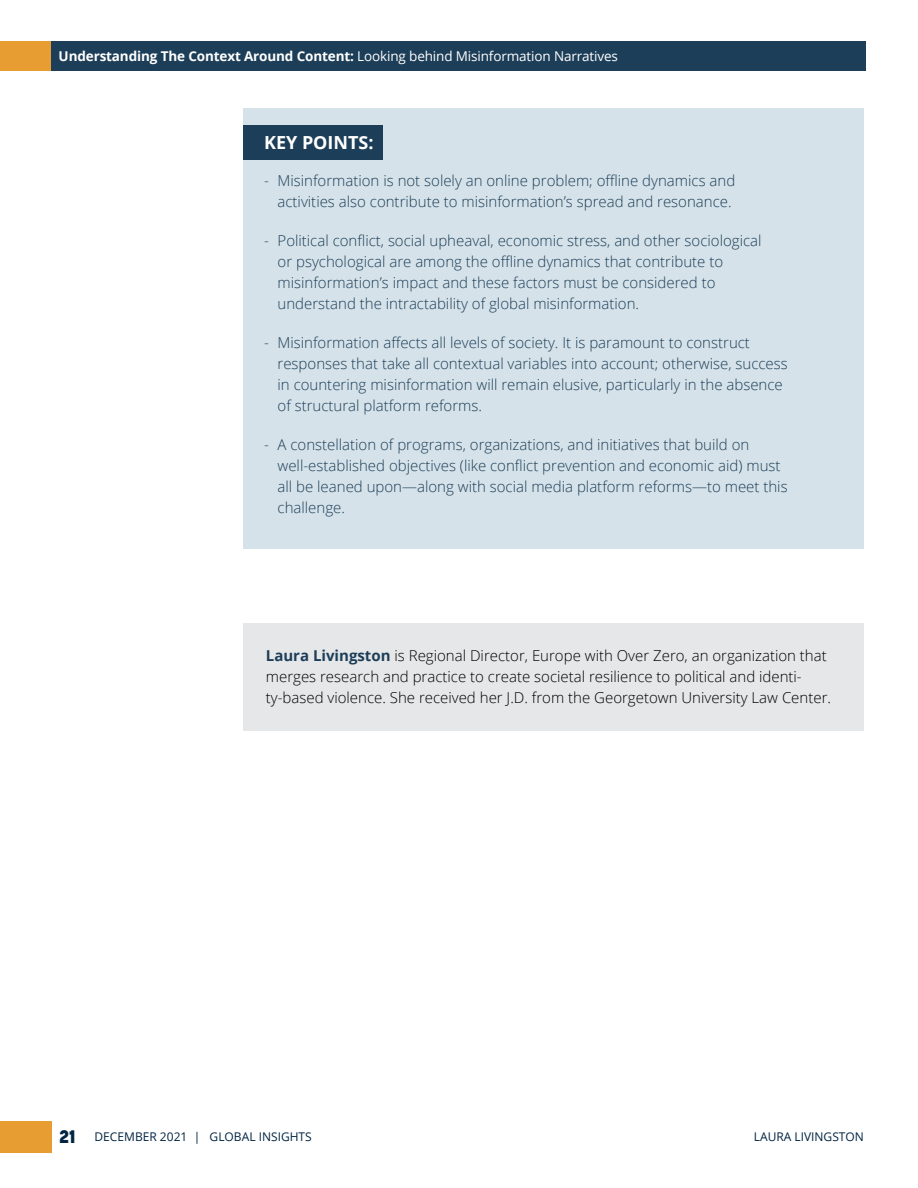
<style>
.page{position:relative;width:918px;height:1188px;background:#fff}
.page>*{position:absolute;margin:0;border:0;box-sizing:border-box;transform-origin:0 0}
.t1{font:700 18px "Open Sans";color:#fff}
.t2{font:800 18px "Korolev";color:#002442}
.t3{font:300 15px/21px "Open Sans";color:#1d3e58}
.t4{font:300 15px/21px "Open Sans";color:#000}
.t5{font:700 13.5px "Open Sans";letter-spacing:-.01em;color:#fff}
.t6{font:12px "Open Sans";color:#002442}
.s1{font-weight:400}
.s2{font-weight:700;color:#1d3e58}
</style>
<div class="page">
<div style="left:0;top:1121px;width:52px;height:32px;background:#e79d32"></div>
<div style="left:50px;top:41px;width:816px;height:29px;background:#1d3e58"></div>
<div style="left:0;top:41px;width:51px;height:29px;background:#e79d32"></div>
<div style="left:243px;top:108px;width:621px;height:441px;background:#d5e2e9"></div>
<div style="left:243px;top:125px;width:139px;height:35px;background:#1d3e58"></div>
<div style="left:243px;top:624px;width:621px;height:107px;background:#e6e7e8"></div>
<p class="t5" style="left:59px;top:46px;width:561px">Understanding The Context Around Content: <span class="s1">Looking behind Misinformation Narratives</span></p>
<p class="t1" style="left:264px;top:130px;width:111px">KEY POINTS:</p>
<p class="t3" style="left:264px;top:169px;width:473px;text-align:right">- Misinformation is not solely an online problem; offline dynamics and activities also contribute to misinformation’s spread and resonance.</p>
<p class="t3" style="left:278px;top:229px;width:486px;text-indent:-14px">- Political conflict, social upheaval, economic stress, and other sociological or psychological are among the offline dynamics that contribute to misinformation’s impact and these factors must be considered to understand the intractability of global misinformation.</p>
<p class="t3" style="left:278px;top:331px;width:512px;text-indent:-14px">- Misinformation affects all levels of society. It is paramount to construct responses that take all contextual variables into account; otherwise, success in countering misinformation will remain elusive, particularly in the absence of structural platform reforms.</p>
<p class="t3" style="left:278px;top:433px;width:512px;text-indent:-14px">- A constellation of programs, organizations, and initiatives that build on well-established objectives (like conflict prevention and economic aid) must all be leaned upon—along with social media platform reforms—to meet this challenge.</p>
<p class="t4" style="left:266px;top:645px;width:567px"><span class="s2">Laura Livingston</span> is Regional Director, Europe with Over Zero, an organization that merges research and practice to create societal resilience to political and identi&shy;ty-based violence. She received her J.D. from the Georgetown University Law Center.</p>
<p class="t2" style="left:59px;top:1125px;width:18px">21</p>
<p class="t6" style="left:94px;top:1128px;width:219px">DECEMBER 2021 | GLOBAL INSIGHTS</p>
<p class="t6" style="left:754px;top:1128px;width:112px">LAURA LIVINGSTON</p>
</div>
